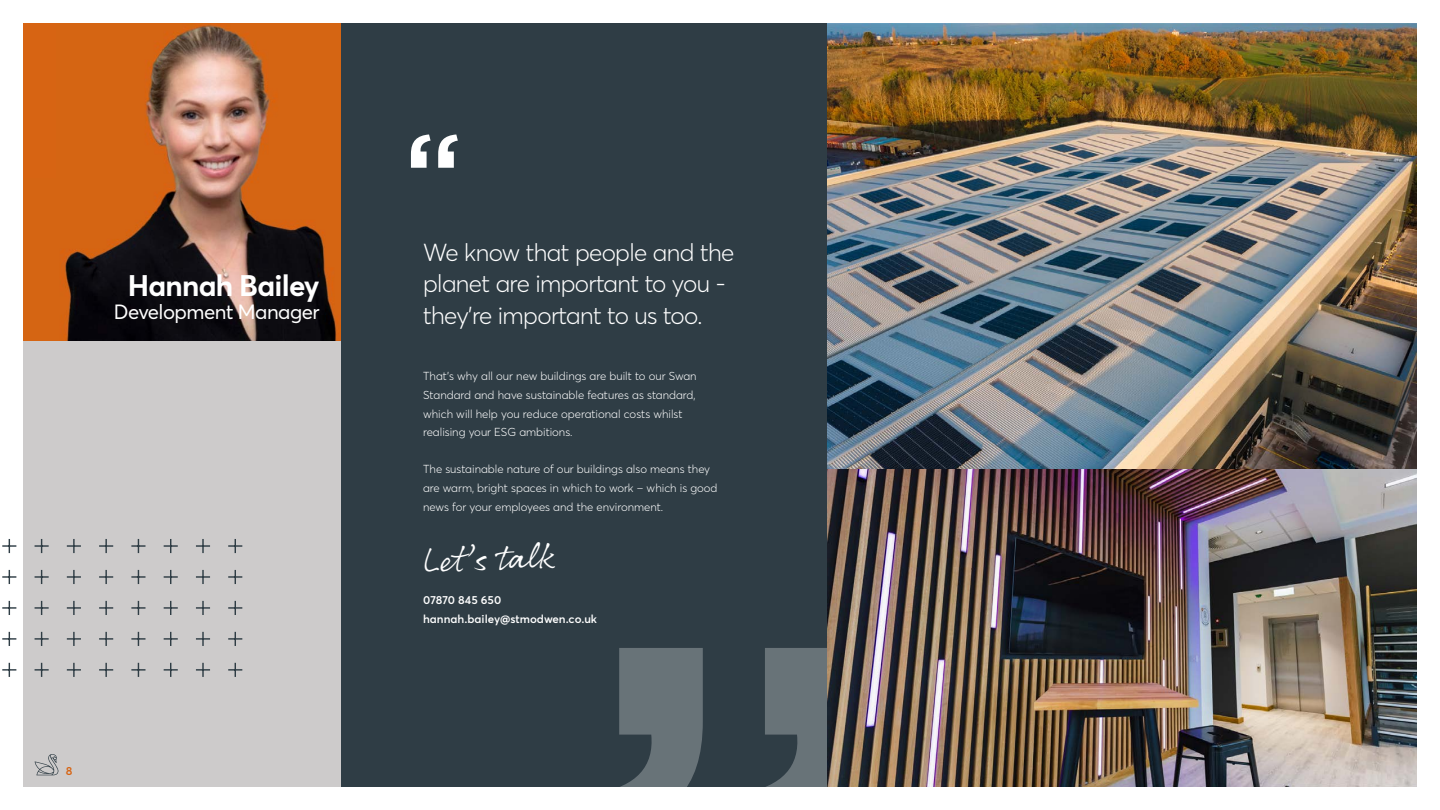
<style>
.page{position:relative;width:1440px;height:810px;background:#fff}
.page>*{position:absolute;margin:0;border:0;box-sizing:border-box;transform-origin:0 0}
.t1{font:500 628.35px "Gotham";color:#fff}
.t2{font:35.47px "Rollerscript Smooth";color:#fff}
.t3{font:700 29.4px "Averta Std";letter-spacing:-.025em;color:#fff}
.t4{font:300 24.3px/31.2px "Averta Std";letter-spacing:-.025em;color:#fff}
.t5{font:20.4px "Averta Std";letter-spacing:-.025em;color:#fff}
.t6{font:600 11.55px "Averta Std";color:#d76413}
.t7{font:300 11.48px/18.6px "Averta Std";color:#fff}
.t8{font:600 11.48px/18.6px "Averta Std";color:#fff}
</style>
<div class="page">
<div style="left:272px;top:23px;width:555px;height:764px;background:#2f3d45"></div>
<div style="left:23px;top:23px;width:317px;height:764px;background:#cdcbcb"></div>
<img style="left:23px;top:23px;width:317px;height:317px">
<img style="left:827px;top:23px;width:590px;height:447px">
<img style="left:827px;top:470px;width:590px;height:317px">
<svg style="left:411px;top:134px;width:47px;height:34px"></svg>
<svg style="left:228px;top:539px;width:14px;height:14px"></svg>
<svg style="left:196px;top:539px;width:14px;height:14px"></svg>
<svg style="left:164px;top:539px;width:14px;height:14px"></svg>
<svg style="left:131px;top:539px;width:15px;height:14px"></svg>
<svg style="left:99px;top:539px;width:14px;height:14px"></svg>
<svg style="left:67px;top:539px;width:14px;height:14px"></svg>
<svg style="left:35px;top:539px;width:14px;height:14px"></svg>
<svg style="left:2px;top:539px;width:14px;height:14px"></svg>
<svg style="left:228px;top:570px;width:14px;height:14px"></svg>
<svg style="left:196px;top:570px;width:14px;height:14px"></svg>
<svg style="left:164px;top:570px;width:14px;height:14px"></svg>
<svg style="left:131px;top:570px;width:15px;height:14px"></svg>
<svg style="left:99px;top:570px;width:14px;height:14px"></svg>
<svg style="left:67px;top:570px;width:14px;height:14px"></svg>
<svg style="left:35px;top:570px;width:14px;height:14px"></svg>
<svg style="left:2px;top:570px;width:14px;height:14px"></svg>
<svg style="left:228px;top:601px;width:14px;height:14px"></svg>
<svg style="left:196px;top:601px;width:14px;height:14px"></svg>
<svg style="left:164px;top:601px;width:14px;height:14px"></svg>
<svg style="left:131px;top:601px;width:15px;height:14px"></svg>
<svg style="left:99px;top:601px;width:14px;height:14px"></svg>
<svg style="left:67px;top:601px;width:14px;height:14px"></svg>
<svg style="left:35px;top:601px;width:14px;height:14px"></svg>
<svg style="left:2px;top:601px;width:14px;height:14px"></svg>
<svg style="left:228px;top:632px;width:14px;height:14px"></svg>
<svg style="left:196px;top:632px;width:14px;height:14px"></svg>
<svg style="left:164px;top:632px;width:14px;height:14px"></svg>
<svg style="left:131px;top:632px;width:15px;height:14px"></svg>
<svg style="left:99px;top:632px;width:14px;height:14px"></svg>
<svg style="left:67px;top:632px;width:14px;height:14px"></svg>
<svg style="left:35px;top:632px;width:14px;height:14px"></svg>
<svg style="left:2px;top:632px;width:14px;height:14px"></svg>
<svg style="left:228px;top:663px;width:14px;height:14px"></svg>
<svg style="left:196px;top:663px;width:14px;height:14px"></svg>
<svg style="left:164px;top:663px;width:14px;height:14px"></svg>
<svg style="left:131px;top:663px;width:15px;height:14px"></svg>
<svg style="left:99px;top:663px;width:14px;height:14px"></svg>
<svg style="left:67px;top:663px;width:14px;height:14px"></svg>
<svg style="left:35px;top:663px;width:14px;height:14px"></svg>
<svg style="left:2px;top:663px;width:14px;height:14px"></svg>
<svg style="left:35px;top:754px;width:23px;height:21px"></svg>
<div style="left:23px;top:23px;width:33px;height:155px;background:#d76413"></div>
<h3 class="t3" style="left:128px;top:265px;width:193px">Hannah Bailey</h3>
<h3 class="t5" style="left:114px;top:297px;width:207px">Development Manager</h3>
<p class="t6" style="left:66px;top:763px;width:8px">8</p>
<h3 class="t4" style="left:423px;top:236px;width:313px">We know that people and the planet are important to you - they’re important to us too.</h3>
<p class="t7" style="left:423px;top:367px;width:275px">That’s why all our new buildings are built to our Swan Standard and have sustainable features as standard, which will help you reduce operational costs whilst realising your ESG ambitions.</p>
<p class="t7" style="left:423px;top:460px;width:296px">The sustainable nature of our buildings also means they are warm, bright spaces in which to work – which is good news for your employees and the environment.</p>
<h2 class="t2" style="left:423px;top:538px;width:135px;rotate:-2deg">Let’s tal k</h2>
<p class="t8" style="left:423px;top:590px;width:175px">07870 845 650 hannah.bailey@stmodwen.co.uk</p>
<h1 class="t1" style="left:888px;top:1016px;width:316px;rotate:-180deg">“</h1>
</div>
